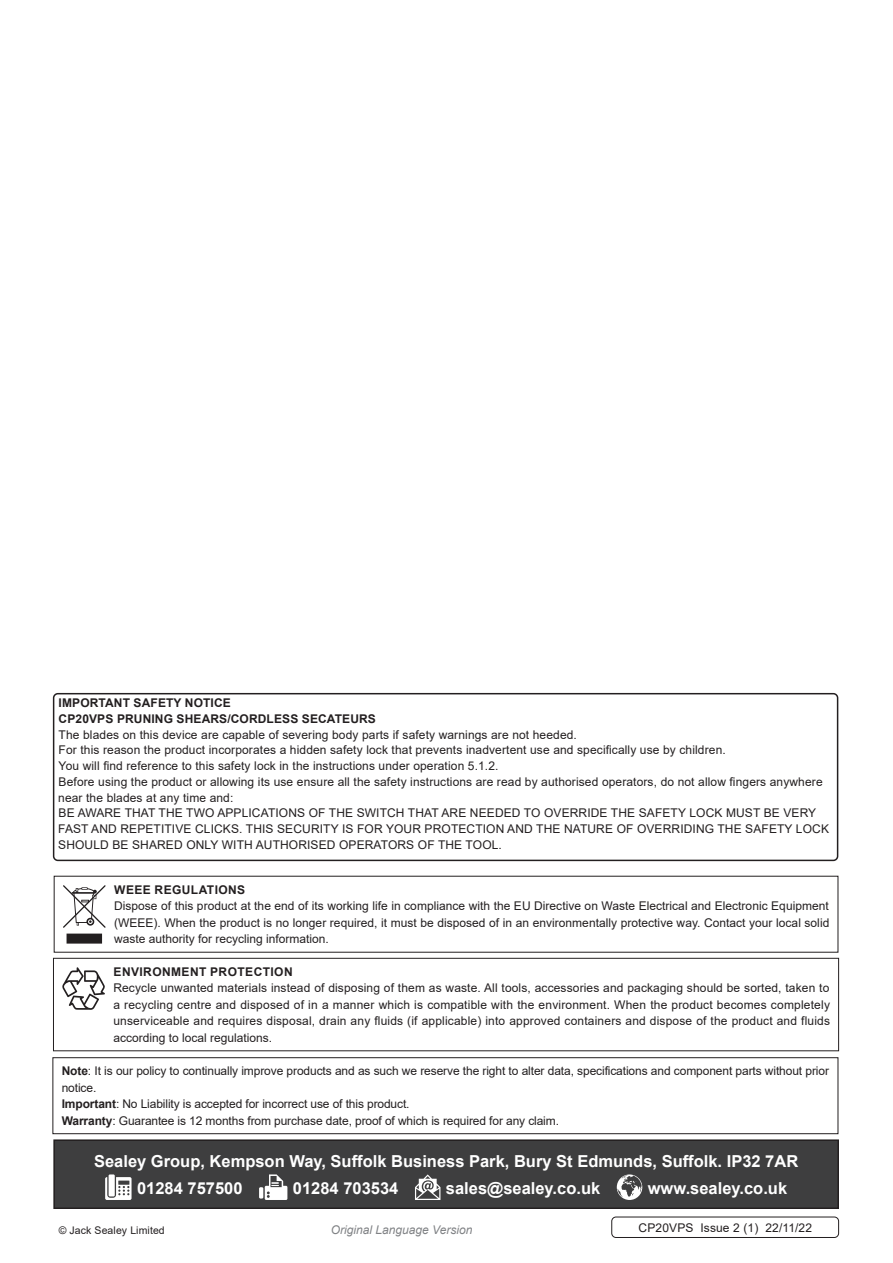
<style>
.page{position:relative;width:893px;height:1263px;background:#fff}
.page>*{position:absolute;margin:0;border:0;box-sizing:border-box;transform-origin:0 0}
.Footer_Contact_Infor{font:700 16.5px "Arial";color:#fff}
.Body{font:12px/15.8px "Arial";letter-spacing:.01em;color:#231f20}
.Enviroment_Protectio{font:12px/16.5px "Arial";color:#231f20;text-align:justify}
.Important_Notificati{font:12px/16.5px "Arial";letter-spacing:-.01em;color:#231f20}
.Weee_Regulation_Body{font:12px/16.5px "Arial";color:#231f20;text-align:justify}
.Body-2{font:700 12px "Arial";letter-spacing:.01em;color:#231f20}
.Body__Footer{font:12px "Arial";letter-spacing:.01em;color:#231f20}
.t1{font:italic 12px "Arial";color:#808285}
.Enviroment_Protectio-2{font:700 12px "Arial";letter-spacing:.035em;color:#231f20}
.Weee_Regulation_Head{font:700 12px "Arial";letter-spacing:.035em;color:#231f20}
.Body__Justified__7pt{font:10.5px "Arial";letter-spacing:.01em;color:#231f20}
.s1{font-weight:700}
</style>
<div class="page">
<div style="left:54px;top:1140px;width:784px;height:68px;background:#3e3e3f"></div>
<svg style="left:105px;top:1177px;width:27px;height:23px"></svg>
<div style="left:109px;top:1174px;width:6px;height:22px;background:#fff"></div>
<svg style="left:259px;top:1187px;width:4px;height:11px"></svg>
<svg style="left:265px;top:1174px;width:22px;height:26px"></svg>
<svg style="left:415px;top:1174px;width:25px;height:26px"></svg>
<svg style="left:617px;top:1174px;width:25px;height:26px"></svg>
<div style="left:53px;top:1139px;width:786px;height:70px;border:2px solid #231f20"></div>
<div style="left:53px;top:958px;width:786px;height:93px;border:1px solid #231f20"></div>
<svg style="left:62px;top:967px;width:43px;height:43px"></svg>
<div style="left:52px;top:1057px;width:786px;height:77px;border:1px solid #231f20"></div>
<div style="left:67px;top:934px;width:34px;height:9px;background:#231f20"></div>
<div style="left:67px;top:933px;width:35px;height:10px;border:2px solid #231f20"></div>
<svg style="left:63px;top:885px;width:43px;height:43px"></svg>
<div style="left:611px;top:1216px;width:228px;height:22px;border:1px solid #231f20;border-radius:4px"></div>
<div style="left:53px;top:693px;width:785px;height:168px;border:2px solid #231f20;border-radius:4px"></div>
<p class="Body-2" style="left:58px;top:694px;width:174px">IMPORTANT SAFETY NOTICE</p>
<p class="Body-2" style="left:58px;top:710px;width:319px">CP20VPS PRUNING SHEARS/CORDLESS SECATEURS</p>
<p class="Body" style="left:58px;top:726px;width:520px">The blades on this device are capable of severing body parts if safety warnings are not heeded.</p>
<p class="Body" style="left:58px;top:742px;width:669px">For this reason the product incorporates a hidden safety lock that prevents inadvertent use and specifically use by children.</p>
<p class="Body" style="left:58px;top:758px;width:442px">You will find reference to this safety lock in the instructions under operation 5.1.2.</p>
<p class="Body" style="left:58px;top:773px;width:766px">Before using the product or allowing its use ensure all the safety instructions are read by authorised operators, do not allow fingers anywhere near the blades at any time and:</p>
<p class="Body" style="left:58px;top:805px;width:772px">BE AWARE THAT THE TWO APPLICATIONS OF THE SWITCH THAT ARE NEEDED TO OVERRIDE THE SAFETY LOCK MUST BE VERY<br>FAST AND REPETITIVE CLICKS. THIS SECURITY IS FOR YOUR PROTECTION AND THE NATURE OF OVERRIDING THE SAFETY LOCK<br>SHOULD BE SHARED ONLY WITH AUTHORISED OPERATORS OF THE TOOL.</p>
<p class="Weee_Regulation_Head" style="left:114px;top:881px;width:133px">WEEE REGULATIONS</p>
<p class="Weee_Regulation_Body" style="left:114px;top:898px;width:717px">Dispose of this product at the end of its working life in compliance with the EU Directive on Waste Electrical and Electronic Equipment (WEEE). When the product is no longer required, it must be disposed of in an environmentally protective way. Contact your local solid waste authority for recycling information.</p>
<p class="Enviroment_Protectio-2" style="left:114px;top:963px;width:181px">ENVIRONMENT PROTECTION</p>
<p class="Enviroment_Protectio" style="left:113px;top:980px;width:718px">Recycle unwanted materials instead of disposing of them as waste. All tools, accessories and packaging should be sorted, taken to a recycling centre and disposed of in a manner which is compatible with the environment. When the product becomes completely unserviceable and requires disposal, drain any fluids (if applicable) into approved containers and dispose of the product and fluids according to local regulations.</p>
<p class="Important_Notificati" style="left:62px;top:1063px;width:769px"><span class="s1">Note</span>: It is our policy to continually improve products and as such we reserve the right to alter data, specifications and component parts without prior notice.</p>
<p class="Important_Notificati" style="left:62px;top:1096px;width:349px"><span class="s1">Important</span>: No Liability is accepted for incorrect use of this product.</p>
<p class="Important_Notificati" style="left:62px;top:1112px;width:499px"><span class="s1">Warranty</span>: Guarantee is 12 months from purchase date, proof of which is required for any claim.</p>
<p class="Footer_Contact_Infor" style="left:94px;top:1149px;width:706px">Sealey Group, Kempson Way, Suffolk Business Park, Bury St Edmunds, Suffolk. IP32 7AR</p>
<p class="Footer_Contact_Infor" style="left:137px;top:1176px;width:107px">01284 757500</p>
<p class="Footer_Contact_Infor" style="left:293px;top:1176px;width:107px">01284 703534</p>
<p class="Footer_Contact_Infor" style="left:446px;top:1176px;width:156px">sales@sealey.co.uk</p>
<p class="Footer_Contact_Infor" style="left:648px;top:1176px;width:141px">www.sealey.co.uk</p>
<p class="Body__Justified__7pt" style="left:59px;top:1223px;width:108px">© Jack Sealey Limited</p>
<p class="t1" style="left:331px;top:1222px;width:143px">Original Language Version</p>
<p class="Body__Footer" style="left:638px;top:1219px;width:175px">CP20VPS Issue 2 (1) 22/11/22</p>
</div>
